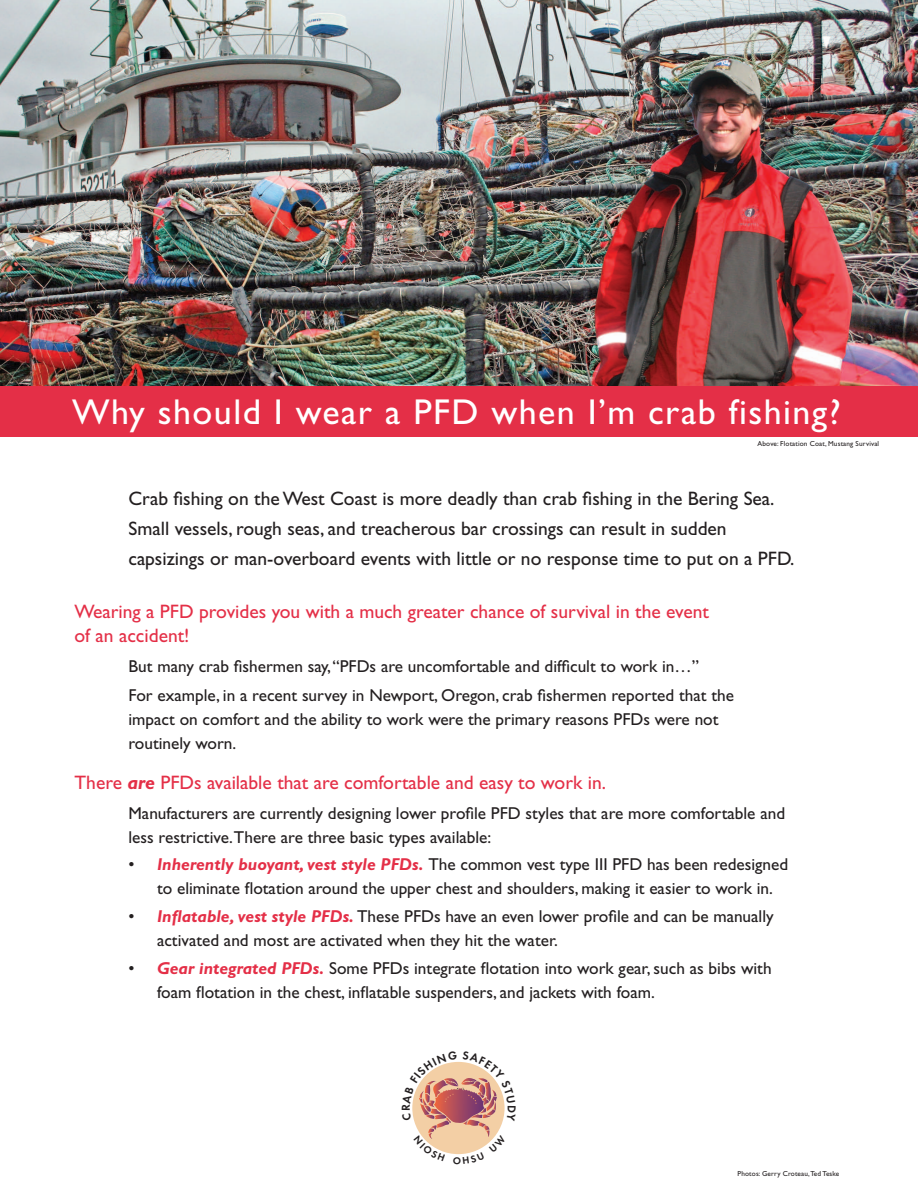
<style>
.page{position:relative;width:918px;height:1188px;background:#fff}
.page>*{position:absolute;margin:0;border:0;box-sizing:border-box;transform-origin:0 0}
.t1{font:36px "Gill Sans";letter-spacing:.04em;color:#fff}
.t2{font:19.5px/30px "Gill Sans";color:#231f20}
.t3{font:19.5px/24px "Gill Sans";color:#e42f47}
.t4{font:17.25px/24px "Gill Sans";color:#231f20}
.t5{font:7.2px "Gill Sans";letter-spacing:.02em;color:#231f20}
.s1{font-weight:700;font-style:italic}
.s2{font-weight:700;font-style:italic;color:#e42f47}
</style>
<div class="page">
<img style="left:0;top:0;width:918px;height:386px">
<div style="left:0;top:386px;width:918px;height:51px;background:#e42f47"></div>
<svg style="left:412px;top:1062px;width:93px;height:93px"></svg>
<h1 class="t1" style="left:72px;top:391px;width:770px">Why should I wear a PFD when I’m crab fishing?</h1>
<p class="t5" style="left:758px;top:439px;width:123px">Above: Flotation Coat, Mustang Survival</p>
<p class="t2" style="left:129px;top:483px;width:667px">Crab fishing on the West Coast is more deadly than crab fishing in the Bering Sea.<br>Small vessels, rough seas, and treacherous bar crossings can result in sudden capsizings or man-overboard events with little or no response time to put on a PFD.</p>
<p class="t3" style="left:75px;top:599px;width:636px">Wearing a PFD provides you with a much greater chance of survival in the event of an accident!</p>
<p class="t4" style="left:129px;top:651px;width:607px;line-height:29.4px">But many crab fishermen say, “PFDs are uncomfortable and difficult to work in…”<br>For example, in a recent survey in Newport, Oregon, crab fishermen reported that the</p>
<p class="t4" style="left:129px;top:707px;width:592px">impact on comfort and the ability to work were the primary reasons PFDs were not routinely worn.</p>
<p class="t3" style="left:75px;top:770px;width:533px">There <span class="s1">are</span> PFDs available that are comfortable and easy to work in.</p>
<p class="t4" style="left:129px;top:801px;width:658px">Manufacturers are currently designing lower profile PFD styles that are more comfortable and less restrictive.There are three basic types available:</p>
<p class="t4" style="left:157px;top:852px;width:633px;text-indent:-28px">• <span class="s2">Inherently buoyant, vest style PFDs.</span> The common vest type III PFD has been redesigned to eliminate flotation around the upper chest and shoulders, making it easier to work in.</p>
<p class="t4" style="left:157px;top:904px;width:618px;text-indent:-28px">• <span class="s2">Inflatable, vest style PFDs.</span> These PFDs have an even lower profile and can be manually activated and most are activated when they hit the water.</p>
<p class="t4" style="left:157px;top:956px;width:616px;text-indent:-28px">• <span class="s2">Gear integrated PFDs.</span> Some PFDs integrate flotation into work gear, such as bibs with foam flotation in the chest, inflatable suspenders, and jackets with foam.</p>
<p class="t5" style="left:738px;top:1170px;width:103px">Photos: Gerry Croteau, Ted Teske</p>
</div>
